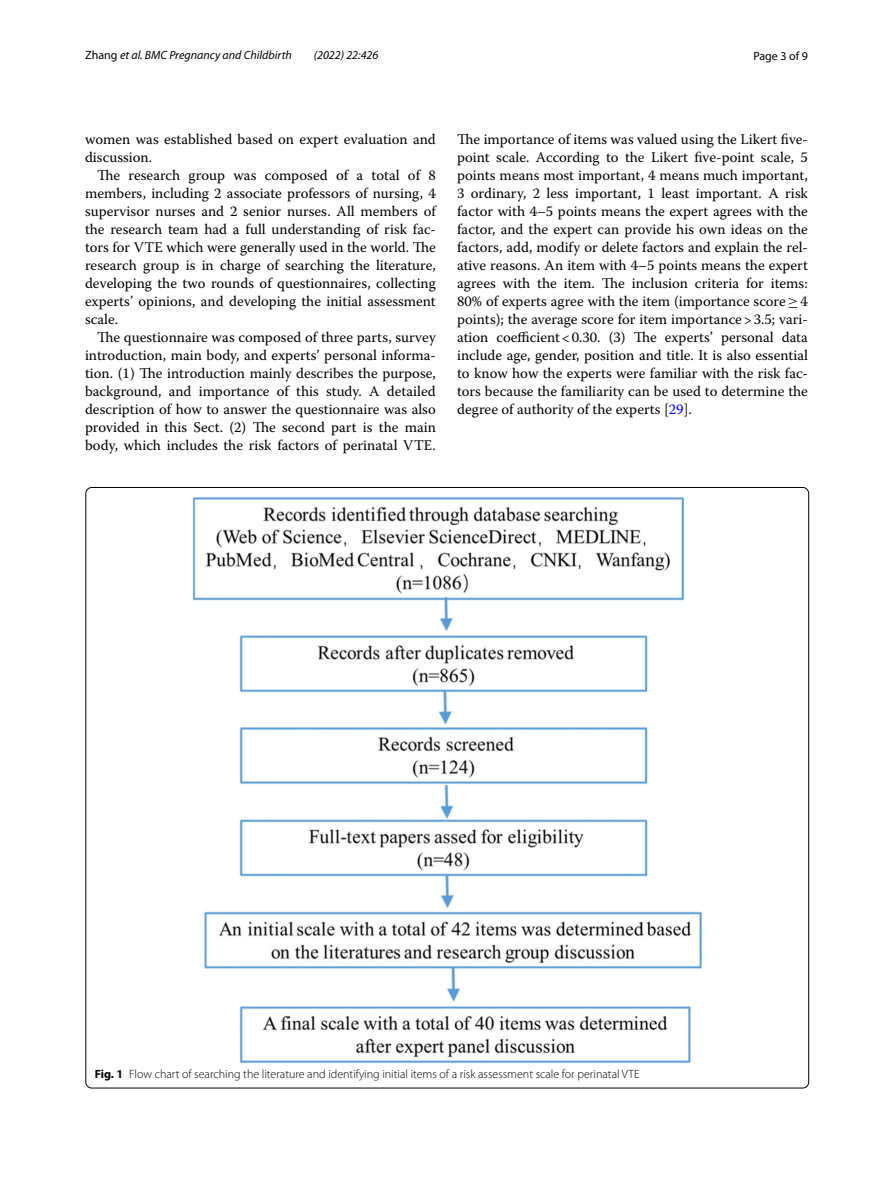
<style>
.page{position:relative;width:893px;height:1187px;background:#fff}
.page>*{position:absolute;margin:0;border:0;box-sizing:border-box;transform-origin:0 0}
.t1{font:14.7px/18px "Warnock Pro";color:#000;text-align:justify}
.t2{font:300 12px "Myriad Pro";color:#000}
.t3{font:italic 12px "Myriad Pro";color:#000}
.t4{font:12px "Myriad Pro";color:#000}
.s1{font-style:normal}
.s2{font-family:"MTSY"}
.s3{color:#00f}
.s4{font-weight:700}
</style>
<div class="page">
<img style="left:192px;top:497px;width:510px;height:565px">
<p class="t3" style="left:85px;top:48px;width:208px"><span class="s1">Zhang</span> et al. BMC Pregnancy and Childbirth</p>
<p class="t3" style="left:314px;top:48px;width:66px">(2022) 22:426</p>
<p class="t4" style="left:753px;top:48px;width:56px">Page 3 of 9</p>
<p class="t1" style="left:85px;top:130px;width:352px">women was established based on expert evaluation and discussion.</p>
<p class="t1" style="left:85px;top:166px;width:352px;text-indent:12px">The research group was composed of a total of 8 members, including 2 associate professors of nursing, 4 supervisor nurses and 2 senior nurses. All members of the research team had a full understanding of risk fac&shy;tors for VTE which were generally used in the world. The research group is in charge of searching the literature, developing the two rounds of questionnaires, collecting experts’ opinions, and developing the initial assessment scale.</p>
<p class="t1" style="left:85px;top:328px;width:352px;text-indent:12px">The questionnaire was composed of three parts, survey introduction, main body, and experts’ personal informa&shy;tion. (1) The introduction mainly describes the purpose, background, and importance of this study. A detailed description of how to answer the questionnaire was also provided in this Sect. (2) The second part is the main body, which includes the risk factors of perinatal VTE.</p>
<p class="t1" style="left:457px;top:130px;width:352px">The importance of items was valued using the Likert five&shy;point scale. According to the Likert five-point scale, 5 points means most important, 4 means much important, 3 ordinary, 2 less important, 1 least important. A risk factor with 4–5 points means the expert agrees with the factor, and the expert can provide his own ideas on the factors, add, modify or delete factors and explain the rel&shy;ative reasons. An item with 4–5 points means the expert agrees with the item. The inclusion criteria for items:<br>80% of experts agree with the item (importance score<span class="s2">≥</span>4 points); the average score for item importance&gt;3.5; vari&shy;ation coefficient&lt;0.30. (3) The experts’ personal data include age, gender, position and title. It is also essential to know how the experts were familiar with the risk fac&shy;tors because the familiarity can be used to determine the degree of authority of the experts [<span class="s3">29</span>].</p>
<p class="t2" style="left:95px;top:1067px;width:546px"><span class="s4">Fig. 1</span> Flow chart of searching the literature and identifying initial items of a risk assessment scale for perinatal VTE</p>
</div>
